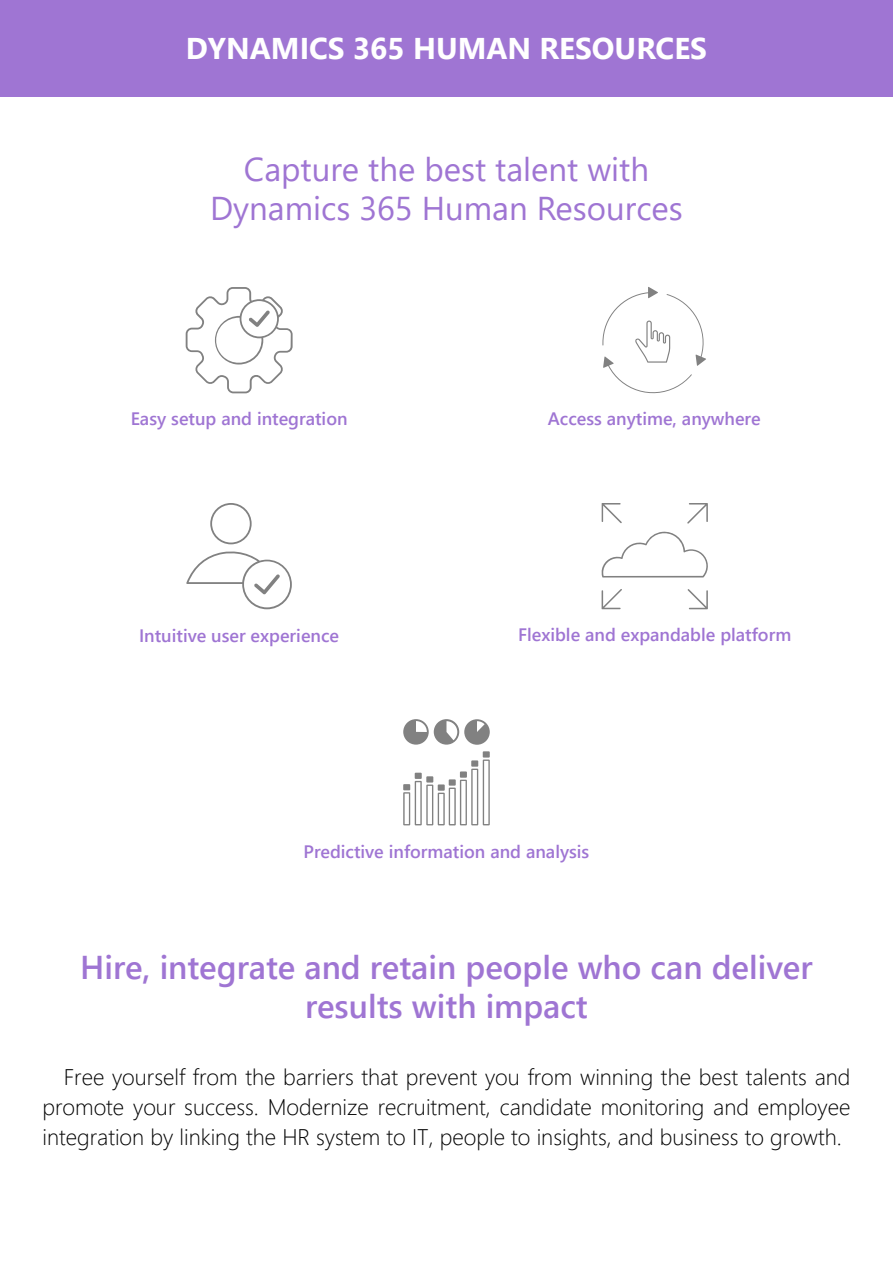
<style>
.page{position:relative;width:893px;height:1263px;background:#fff}
.page>*{position:absolute;margin:0;border:0;box-sizing:border-box;transform-origin:0 0}
.t1{font:600 33px/39.6px "Segoe UI";color:#9f75d3;text-align:center}
.t2{font:33px/39.6px "Segoe UI";color:#9f75d3;text-align:center}
.t3{font:700 30px "Segoe UI";color:#fff}
.t4{font:300 22.5px/30px "Segoe UI";color:#000;text-align:justify}
.t5{font:600 18px "Segoe UI";color:#9f75d3}
</style>
<div class="page">
<div style="left:0;top:0;width:893px;height:97px;background:#9f75d3"></div>
<svg style="left:186px;top:287px;width:107px;height:106px"></svg>
<svg style="left:602px;top:287px;width:104px;height:107px"></svg>
<svg style="left:210px;top:503px;width:42px;height:41px"></svg>
<svg style="left:186px;top:551px;width:106px;height:58px"></svg>
<svg style="left:601px;top:531px;width:107px;height:46px"></svg>
<svg style="left:602px;top:503px;width:20px;height:20px"></svg>
<svg style="left:688px;top:589px;width:20px;height:20px"></svg>
<svg style="left:602px;top:589px;width:20px;height:20px"></svg>
<svg style="left:687px;top:503px;width:21px;height:21px"></svg>
<svg style="left:403px;top:751px;width:87px;height:74px"></svg>
<svg style="left:403px;top:719px;width:87px;height:26px"></svg>
<h2 class="t3" style="left:186px;top:20px;width:523px">DYNAMICS 365 HUMAN RESOURCES</h2>
<h1 class="t2" style="left:210px;top:146px;width:474px">Capture the best talent with<br>Dynamics 365 Human Resources</h1>
<p class="t5" style="left:131px;top:402px;width:218px">Easy setup and integration</p>
<p class="t5" style="left:548px;top:402px;width:214px">Access anytime, anywhere</p>
<p class="t5" style="left:139px;top:618px;width:201px">Intuitive user experience</p>
<p class="t5" style="left:518px;top:618px;width:275px">Flexible and expandable platform</p>
<p class="t5" style="left:303px;top:834px;width:287px">Predictive information and analysis</p>
<h1 class="t1" style="left:80px;top:944px;width:734px">Hire, integrate and retain people who can deliver results with impact</h1>
<p class="t4" style="left:43px;top:1060px;width:809px;text-indent:21px">Free yourself from the barriers that prevent you from winning the best talents and promote your success. Modernize recruitment, candidate monitoring and employee integration by linking the HR system to IT, people to insights, and business to growth.</p>
</div>
